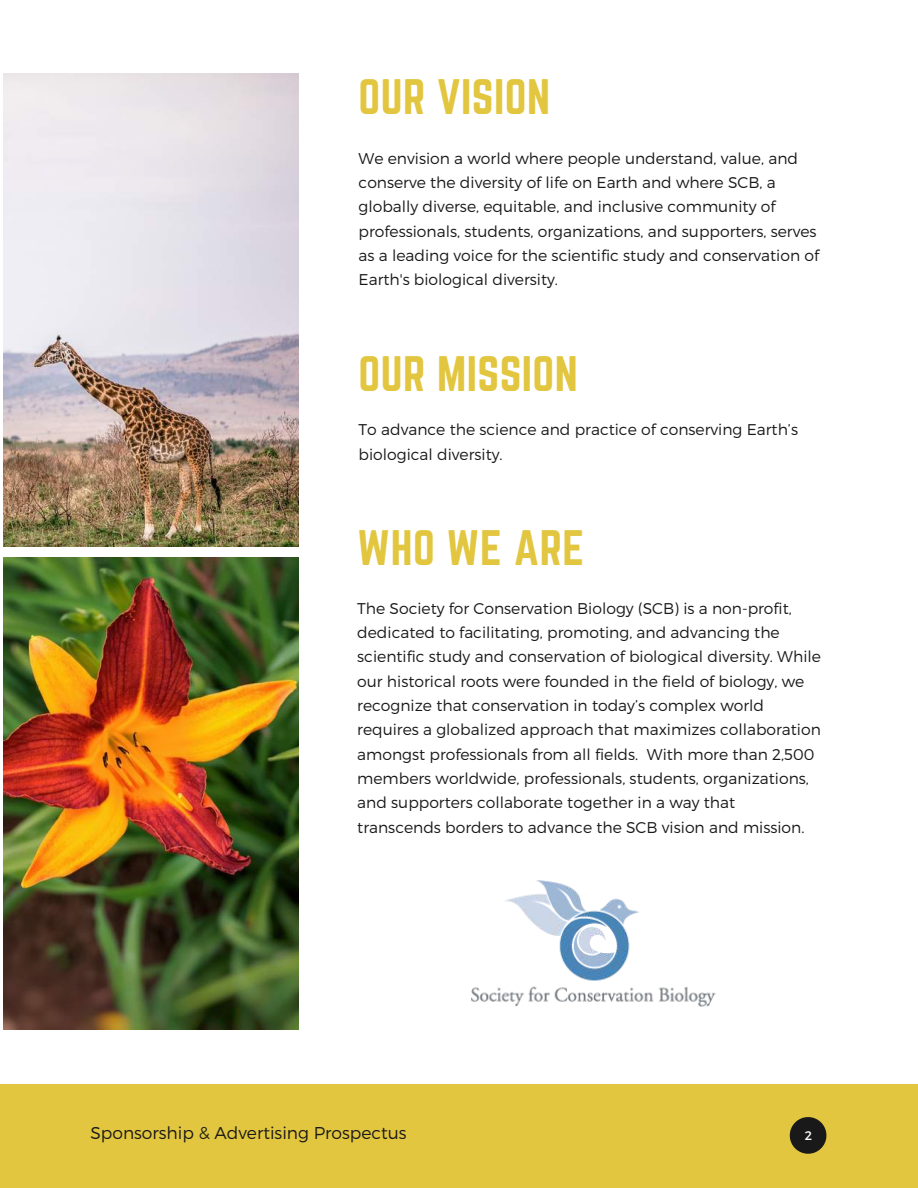
<style>
.page{position:relative;width:918px;height:1188px;background:#fff}
.page>*{position:absolute;margin:0;border:0;box-sizing:border-box;transform-origin:0 0}
.t1{font:43.65px "Norwester";letter-spacing:.01em;color:#e2c63f}
.t2{font:300 17.1px "Montserrat";color:#191919}
.t3{font:300 15.6px/24.3px "Montserrat";color:#191919}
.t4{font:12.45px "Montserrat";color:#fff}
</style>
<div class="page">
<img style="left:3px;top:73px;width:296px;height:474px">
<img style="left:3px;top:557px;width:296px;height:473px">
<div style="left:0;top:1085px;width:918px;height:103px;background:#e2c63f"></div>
<svg style="left:790px;top:1117px;width:36px;height:37px"></svg>
<img style="left:471px;top:880px;width:245px;height:127px">
<h1 class="t1" style="left:359px;top:71px;width:193px">OUR VISION</h1>
<p class="t3" style="left:359px;top:145px;width:462px">We envision a world where people understand, value, and conserve the diversity of life on Earth and where SCB, a globally diverse, equitable, and inclusive community of professionals, students, organizations, and supporters, serves as a leading voice for the scientific study and conservation of Earth's biological diversity.</p>
<h1 class="t1" style="left:359px;top:347px;width:221px">OUR MISSION</h1>
<p class="t3" style="left:359px;top:417px;width:441px">To advance the science and practice of conserving Earth’s biological diversity.</p>
<h1 class="t1" style="left:357px;top:522px;width:228px">WHO WE ARE</h1>
<p class="t3" style="left:357px;top:595px;width:465px">The Society for Conservation Biology (SCB) is a non-profit, dedicated to facilitating, promoting, and advancing the scientific study and conservation of biological diversity. While our historical roots were founded in the field of biology, we recognize that conservation in today’s complex world requires a globalized approach that maximizes collaboration amongst professionals from all fields. With more than 2,500 members worldwide, professionals, students, organizations, and supporters collaborate together in a way that transcends borders to advance the SCB vision and mission.</p>
<p class="t2" style="left:90px;top:1122px;width:318px">Sponsorship &amp; Advertising Prospectus</p>
<p class="t4" style="left:805px;top:1127px;width:9px">2</p>
</div>
